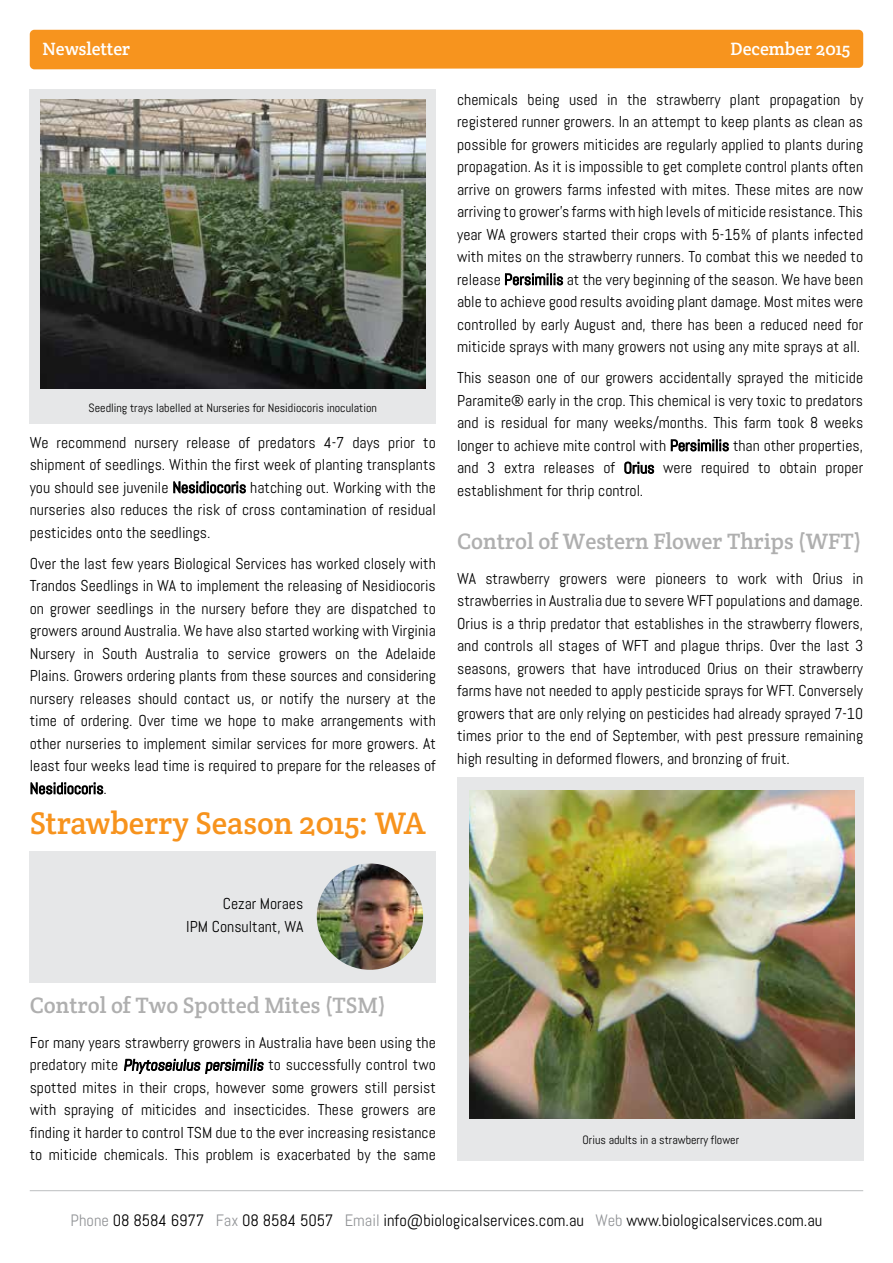
<style>
.page{position:relative;width:893px;height:1263px;background:#fff}
.page>*{position:absolute;margin:0;border:0;box-sizing:border-box;transform-origin:0 0}
.t1{font:31.5px "Crete Round";color:#f7931d}
.t2{font:22.5px "Crete Round";color:#afafaf}
.t3{font:18px "Crete Round";color:#fff}
.t4{font:16.5px "Abel";color:#000}
.t5{font:15.75px/22.5px "Abel";color:#000;text-align:justify}
.t6{font:12px "Abel";color:#000}
.s1{color:#939598}
</style>
<div class="page">
<hr style="left:30px;top:1190px;width:833px;height:1px;background:#bcbec0">
<div style="left:30px;top:30px;width:833px;height:39px;background:#f7941e"></div>
<svg style="left:173px;top:481px;width:73px;height:13px"></svg>
<svg style="left:31px;top:782px;width:72px;height:13px"></svg>
<svg style="left:124px;top:1058px;width:140px;height:16px"></svg>
<svg style="left:505px;top:273px;width:58px;height:12px"></svg>
<svg style="left:671px;top:439px;width:58px;height:12px"></svg>
<svg style="left:624px;top:462px;width:30px;height:12px"></svg>
<div style="left:30px;top:851px;width:406px;height:131px;background:#e6e7e8"></div>
<img style="left:317px;top:863px;width:106px;height:107px;border-radius:53px">
<div style="left:457px;top:777px;width:406px;height:384px;background:#e6e7e8"></div>
<img style="left:469px;top:791px;width:385px;height:327px">
<div style="left:30px;top:89px;width:406px;height:335px;background:#e6e7e8"></div>
<img style="left:40px;top:99px;width:385px;height:289px">
<p class="t3" style="left:43px;top:37px;width:89px">Newsletter</p>
<p class="t3" style="left:731px;top:37px;width:121px">December 2015</p>
<p class="t6" style="left:89px;top:400px;width:290px">Seedling trays labelled at Nurseries for Nesidiocoris inoculation</p>
<p class="t5" style="left:30px;top:431px;width:408px">We recommend nursery release of predators 4-7 days prior to shipment of seedlings. Within the first week of planting transplants you should see juvenile Nesidiocoris hatching out. Working with the nurseries also reduces the risk of cross contamination of residual pesticides onto the seedlings.</p>
<p class="t5" style="left:30px;top:552px;width:408px">Over the last few years Biological Services has worked closely with Trandos Seedlings in WA to implement the releasing of Nesidiocoris on grower seedlings in the nursery before they are dispatched to growers around Australia. We have also started working with Virginia Nursery in South Australia to service growers on the Adelaide Plains. Growers ordering plants from these sources and considering nursery releases should contact us, or notify the nursery at the time of ordering. Over time we hope to make arrangements with other nurseries to implement similar services for more growers. At least four weeks lead time is required to prepare for the releases of Nesidiocoris.</p>
<h1 class="t1" style="left:30px;top:803px;width:398px">Strawberry Season 2015: WA</h1>
<p class="t5" style="left:457px;top:88px;width:408px">chemicals being used in the strawberry plant propagation by registered runner growers. In an attempt to keep plants as clean as possible for growers miticides are regularly applied to plants during propagation. As it is impossible to get complete control plants often arrive on growers farms infested with mites. These mites are now arriving to grower’s farms with high levels of miticide resistance. This year WA growers started their crops with 5-15% of plants infected with mites on the strawberry runners. To combat this we needed to release Persimilis at the very beginning of the season. We have been able to achieve good results avoiding plant damage. Most mites were controlled by early August and, there has been a reduced need for miticide sprays with many growers not using any mite sprays at all.</p>
<p class="t5" style="left:457px;top:367px;width:408px">This season one of our growers accidentally sprayed the miticide Paramite® early in the crop. This chemical is very toxic to predators and is residual for many weeks/months. This farm took 8 weeks longer to achieve mite control with Persimilis than other properties, and 3 extra releases of Orius were required to obtain proper establishment for thrip control.</p>
<h2 class="t2" style="left:457px;top:526px;width:406px">Control of Western Flower Thrips (WFT)</h2>
<p class="t5" style="left:457px;top:567px;width:408px">WA strawberry growers were pioneers to work with Orius in strawberries in Australia due to severe WFT populations and damage.<br>Orius is a thrip predator that establishes in the strawberry flowers, and controls all stages of WFT and plague thrips. Over the last 3 seasons, growers that have introduced Orius on their strawberry farms have not needed to apply pesticide sprays for WFT. Conversely growers that are only relying on pesticides had already sprayed 7-10 times prior to the end of September, with pest pressure remaining high resulting in deformed flowers, and bronzing of fruit.</p>
<p class="t5" style="left:186px;top:892px;width:119px;text-align:right">Cezar Moraes<br>IPM Consultant, WA</p>
<h2 class="t2" style="left:30px;top:990px;width:357px">Control of Two Spotted Mites (TSM)</h2>
<p class="t5" style="left:30px;top:1031px;width:408px">For many years strawberry growers in Australia have been using the predatory mite Phytoseiulus persimilis to successfully control two spotted mites in their crops, however some growers still persist with spraying of miticides and insecticides. These growers are finding it harder to control TSM due to the ever increasing resistance to miticide chemicals. This problem is exacerbated by the same</p>
<p class="t6" style="left:582px;top:1133px;width:158px">Orius adults in a strawberry flower</p>
<p class="t4" style="left:71px;top:1210px;width:753px"><span class="s1">Phone</span> 08 8584 6977 <span class="s1">Fax</span> 08 8584 5057 <span class="s1">Email</span> info@biologicalservices.com.au <span class="s1">Web</span> www.biologicalservices.com.au</p>
</div>
